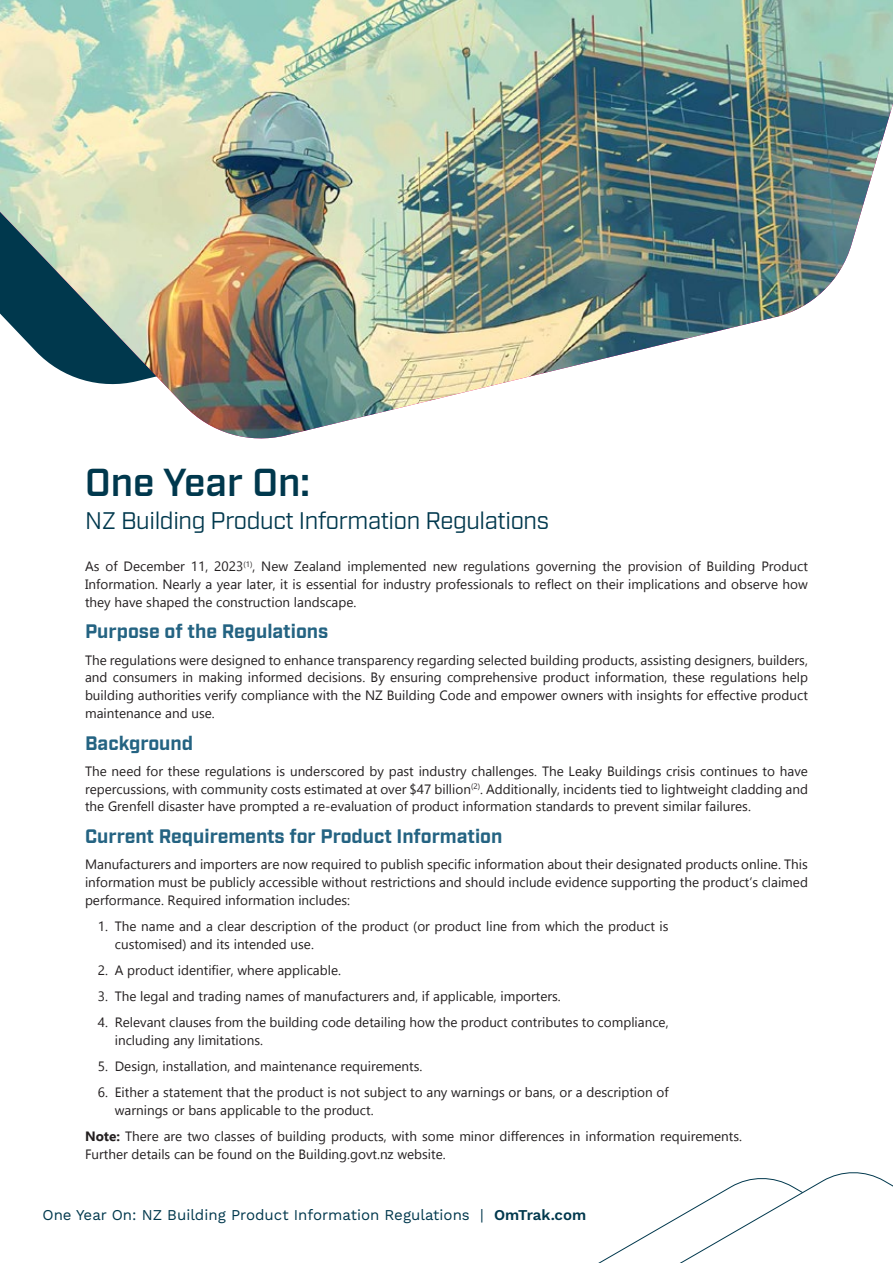
<style>
.page{position:relative;width:893px;height:1263px;background:#fff}
.page>*{position:absolute;margin:0;border:0;box-sizing:border-box;transform-origin:0 0}
.t1{font:600 39px "Industry";color:#00384d}
.t2{font:24px "Industry";letter-spacing:-.015em;color:#00384d}
.t3{font:700 19.5px "Industry";color:#246382}
.t4{font:15px "Work Sans";color:#00384d}
.t5{font:13.5px/17.7px "Gadugi";color:#231f20;text-align:justify}
.s1{font-weight:700}
.s2{font-weight:600}
</style>
<div class="page">
<svg style="left:598px;top:1172px;width:295px;height:91px"></svg>
<img style="left:0;top:0;width:893px;height:439px">
<h1 class="t1" style="left:85px;top:460px;width:226px">One Year On:</h1>
<h2 class="t2" style="left:85px;top:507px;width:466px">NZ Building Product Information Regulations</h2>
<p class="t5" style="left:85px;top:557px;width:724px">As of December 11, 2023<sup>(1)</sup>, New Zealand implemented new regulations governing the provision of Building Product Information. Nearly a year later, it is essential for industry professionals to reflect on their implications and observe how they have shaped the construction landscape.</p>
<h3 class="t3" style="left:85px;top:620px;width:245px">Purpose of the Regulations</h3>
<p class="t5" style="left:85px;top:651px;width:724px">The regulations were designed to enhance transparency regarding selected building products, assisting designers, builders, and consumers in making informed decisions. By ensuring comprehensive product information, these regulations help building authorities verify compliance with the NZ Building Code and empower owners with insights for effective product maintenance and use.</p>
<h3 class="t3" style="left:85px;top:731px;width:110px">Background</h3>
<p class="t5" style="left:85px;top:762px;width:724px">The need for these regulations is underscored by past industry challenges. The Leaky Buildings crisis continues to have repercussions, with community costs estimated at over $47 billion<sup>(2)</sup>. Additionally, incidents tied to lightweight cladding and the Grenfell disaster have prompted a re-evaluation of product information standards to prevent similar failures.</p>
<h3 class="t3" style="left:85px;top:825px;width:419px">Current Requirements for Product Information</h3>
<p class="t5" style="left:85px;top:856px;width:724px">Manufacturers and importers are now required to publish specific information about their designated products online. This information must be publicly accessible without restrictions and should include evidence supporting the product’s claimed performance. Required information includes:</p>
<p class="t5" style="left:115px;top:917px;width:555px;text-indent:-17px">1. The name and a clear description of the product (or product line from which the product is customised) and its intended use.</p>
<p class="t5" style="left:98px;top:961px;width:245px">2. A product identifier, where applicable.</p>
<p class="t5" style="left:98px;top:987px;width:465px">3. The legal and trading names of manufacturers and, if applicable, importers.</p>
<p class="t5" style="left:115px;top:1014px;width:555px;text-indent:-17px">4. Relevant clauses from the building code detailing how the product contributes to compliance, including any limitations.</p>
<p class="t5" style="left:98px;top:1057px;width:326px">5. Design, installation, and maintenance requirements.</p>
<p class="t5" style="left:115px;top:1084px;width:555px;text-indent:-17px">6. Either a statement that the product is not subject to any warnings or bans, or a description of warnings or bans applicable to the product.</p>
<p class="t5" style="left:85px;top:1128px;width:659px"><span class="s1">Note:</span> There are two classes of building products, with some minor differences in information requirements.<br>Further details can be found on the Building.govt.nz website.</p>
<p class="t4" style="left:43px;top:1206px;width:545px">One Year On: NZ Building Product Information Regulations | <span class="s2">OmTrak.com</span></p>
</div>
